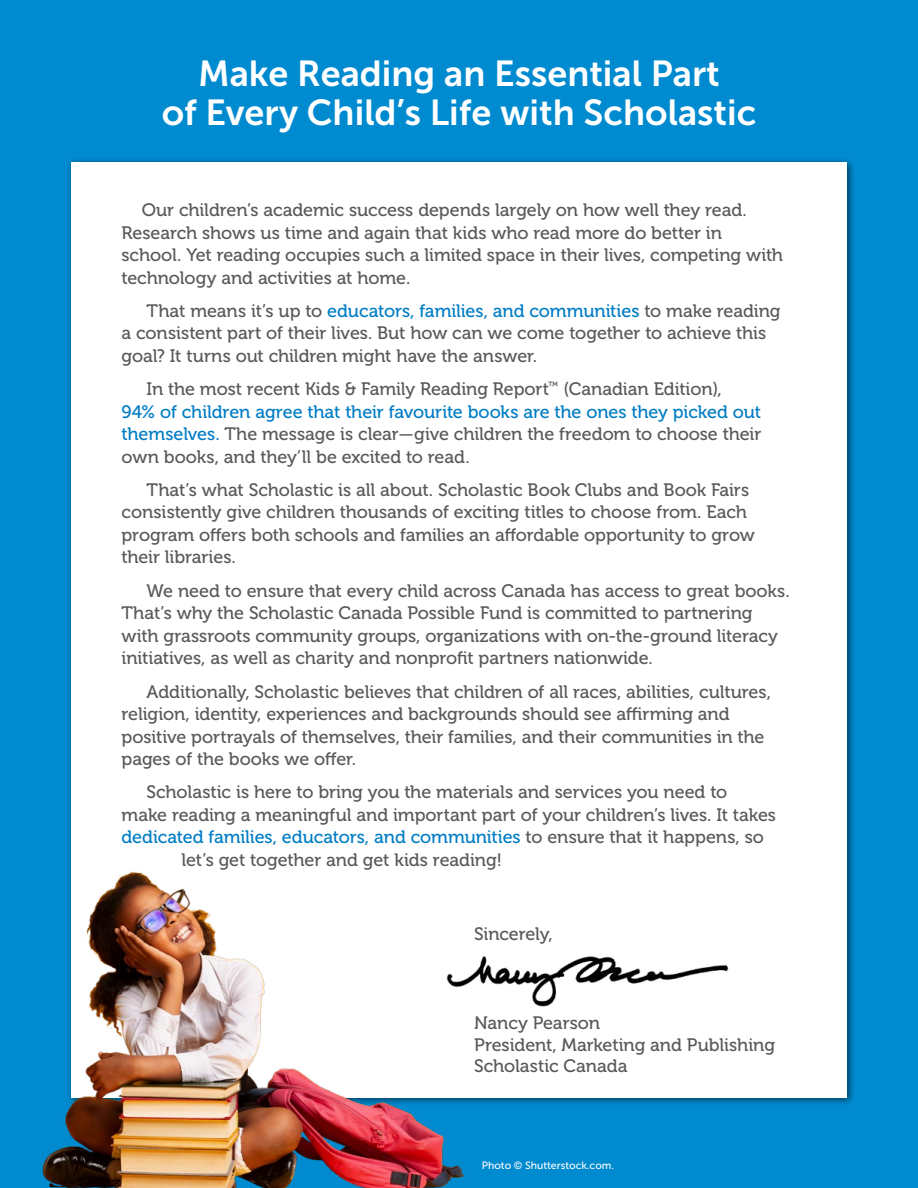
<style>
.page{position:relative;width:918px;height:1188px;background:#008bd0}
.page>*{position:absolute;margin:0;border:0;box-sizing:border-box;transform-origin:0 0}
.t1{font:36px/39px "Museo Sans 700";color:#fff;text-align:center}
.t2{font:18px/22.5px "Museo 500";letter-spacing:-.005em;color:#58595b}
.t3{font:18px "Museo 500";letter-spacing:-.005em;color:#007dc5}
.t4{font:10.5px "Museo Sans 500";color:#fff}
.s1{color:#007dc5}
.s2{color:#58595b}
</style>
<div class="page">
<div style="left:66px;top:157px;width:790px;height:949px;background:#000;opacity:.6"></div>
<div style="left:71px;top:162px;width:776px;height:935px;background:#fff"></div>
<img style="left:42px;top:858px;width:455px;height:330px">
<img style="left:422px;top:931px;width:307px;height:94px">
<p class="t1" style="left:162px;top:54px;width:596px">Make Reading an Essential Part<br>of Every Child’s Life with Scholastic</p>
<p class="t2" style="left:122px;top:199px;width:663px;text-indent:20px">Our children’s academic success depends largely on how well they read.<br>Research shows us time and again that kids who read more do better in school. Yet reading occupies such a limited space in their lives, competing with technology and activities at home.</p>
<p class="t2" style="left:122px;top:300px;width:661px;text-indent:25px">That means it’s up to <span class="s1">educators, families, and communities</span> to make reading a consistent part of their lives. But how can we come together to achieve this goal? It turns out children might have the answer.</p>
<p class="t2" style="left:122px;top:378px;width:641px;text-indent:25px">In the most recent Kids &amp; Family Reading Report<sup>™</sup> (Canadian Edition),<br><span class="s1">94% of children agree that their favourite books are the ones they picked out themselves.</span> The message is clear—give children the freedom to choose their own books, and they’ll be excited to read.</p>
<p class="t2" style="left:122px;top:479px;width:635px;text-indent:25px">That’s what Scholastic is all about. Scholastic Book Clubs and Book Fairs consistently give children thousands of exciting titles to choose from. Each program offers both schools and families an affordable opportunity to grow their libraries.</p>
<p class="t2" style="left:122px;top:580px;width:670px;text-indent:25px">We need to ensure that every child across Canada has access to great books.<br>That’s why the Scholastic Canada Possible Fund is committed to partnering with grassroots community groups, organizations with on-the-ground literacy initiatives, as well as charity and nonprofit partners nationwide.</p>
<p class="t2" style="left:122px;top:680px;width:651px;text-indent:25px">Additionally, Scholastic believes that children of all races, abilities, cultures, religion, identity, experiences and backgrounds should see affirming and positive portrayals of themselves, their families, and their communities in the pages of the books we offer.</p>
<p class="t2" style="left:147px;top:781px;width:582px">Scholastic is here to bring you the materials and services you need to</p>
<p class="t2" style="left:122px;top:804px;width:656px">make reading a meaningful and important part of your children’s lives. It takes</p>
<p class="t3" style="left:122px;top:827px;width:644px">dedicated families, educators, and communities <span class="s2">to ensure that it happens, so</span></p>
<p class="t2" style="left:182px;top:849px;width:322px">let’s get together and get kids reading!</p>
<p class="t2" style="left:474px;top:923px;width:80px">Sincerely,</p>
<p class="t2" style="left:474px;top:1012px;width:127px">Nancy Pearson</p>
<p class="t2" style="left:474px;top:1034px;width:302px">President, Marketing and Publishing</p>
<p class="t2" style="left:474px;top:1055px;width:155px">Scholastic Canada</p>
<p class="t4" style="left:482px;top:1160px;width:134px">Photo © Shutterstock.com.</p>
</div>
